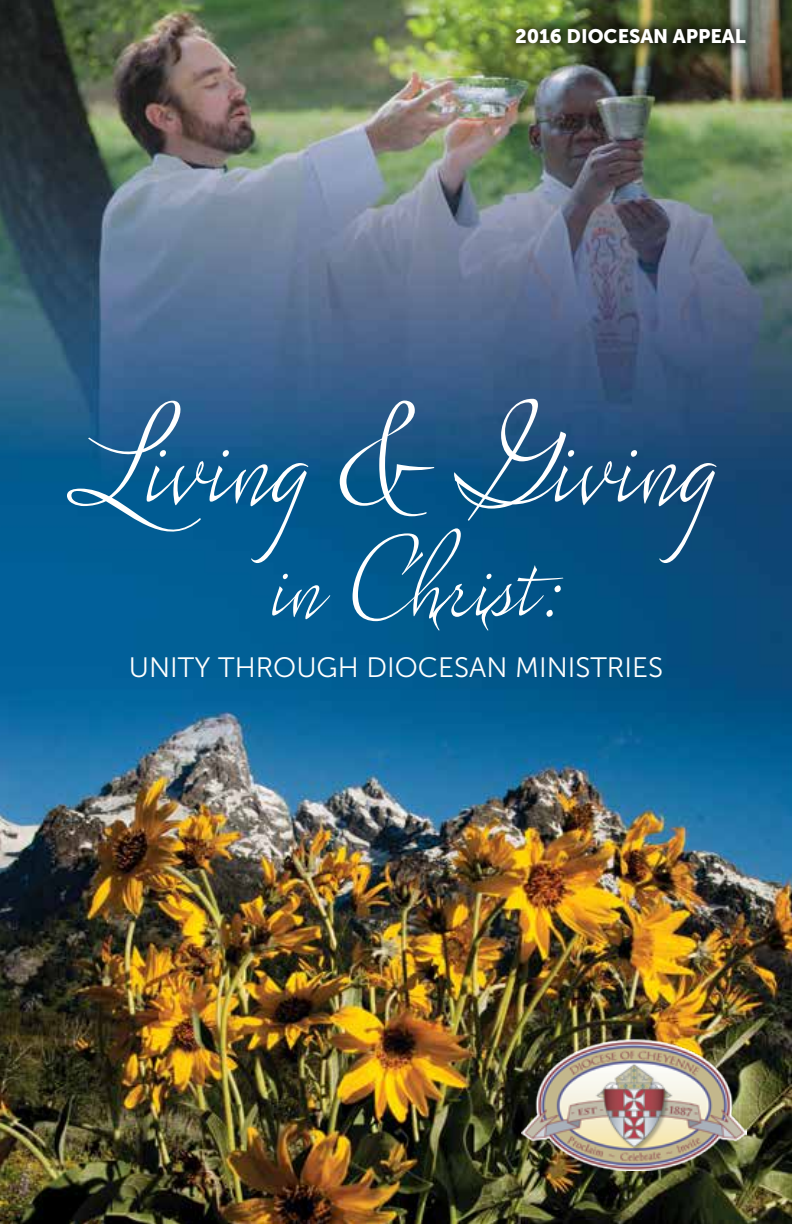
<style>
.page{position:relative;width:792px;height:1224px;background:#fff}
.page>*{position:absolute;margin:0;border:0;box-sizing:border-box;transform-origin:0 0}
.t1{font:148px "Lush Script";color:#fff}
.t2{font:120px "Lush Script";color:#fff}
.t3{font:28px "Museo Sans 300";color:#fff}
.t4{font:19.4px "Museo Sans 900";color:#fff}
</style>
<div class="page">
<img style="left:0;top:0;width:792px;height:1224px">
<img style="left:521px;top:1037px;width:226px;height:134px">
<div style="left:503px;top:16px;width:255px;height:40px;background:#000;opacity:.8"></div>
<p class="t4" style="left:515px;top:26px;width:232px">2016 DIOCESAN APPEAL</p>
<h1 class="t1" style="left:70px;top:363px;width:654px">Living &amp; Giving</h1>
<h2 class="t2" style="left:275px;top:503px;width:291px">in Christ:</h2>
<p class="t3" style="left:129px;top:652px;width:536px">UNITY THROUGH DIOCESAN MINISTRIES</p>
</div>
